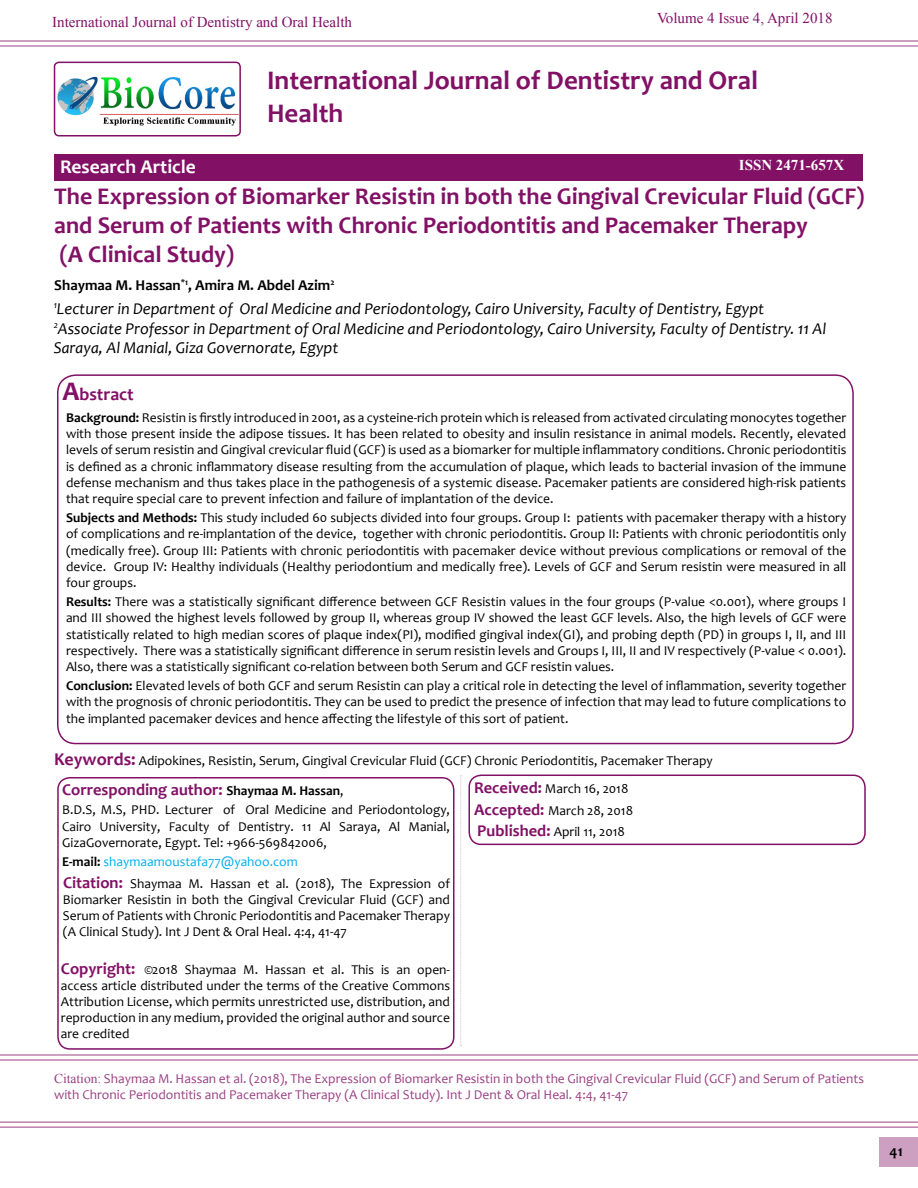
<style>
.page{position:relative;width:918px;height:1188px;background:#fff}
.page>*{position:absolute;margin:0;border:0;box-sizing:border-box;transform-origin:0 0}
.t1{font:700 27px/32.4px "Candara";color:#821166}
.t2{font:700 24px/28.8px "Candara";color:#821166}
.t3{font:700 19.5px "Candara";color:#fff}
.t4{font:700 18px "Candara";color:#821166}
.t5{font:italic 16.5px/19.8px "Candara";color:#000}
.t6{font:700 16.5px "Candara";color:#821166}
.t7{font:15px "Times New Roman";color:#821166}
.t8{font:700 15px "Candara";color:#000}
.t9{font:700 15px "Times New Roman";color:#fff}
.t10{font:13.5px/16.2px "Candara";color:#000;text-align:justify}
.t11{font:13.5px/16.2px "Candara";color:#821166}
.t12{font:13.5px "Candara";color:#00aeef}
.s1{font-size:27px}
.s2{font-weight:700}
.s3{font-weight:700;font-size:18px;color:#821166}
.s4{font-weight:700;font-size:16.5px;color:#821166}
.s5{font-size:13.5px;color:#000}
.s6{font-weight:400;font-size:13.5px;color:#000}
.s7{font-weight:700;color:#000}
.s8{font-family:"Times New Roman"}
</style>
<div class="page">
<hr style="left:0;top:40px;width:918px;height:2px;background:#821166">
<hr style="left:0;top:45px;width:918px;height:2px;background:#821166">
<hr style="left:0;top:1054px;width:918px;height:2px;background:#821166">
<hr style="left:0;top:1059px;width:918px;height:2px;background:#821166">
<hr style="left:0;top:1122px;width:918px;height:1px;background:#821166">
<hr style="left:0;top:1127px;width:918px;height:1px;background:#821166">
<div style="left:879px;top:1137px;width:39px;height:30px;background:#cda0c2"></div>
<div style="left:55px;top:154px;width:808px;height:27px;background:#821166"></div>
<div style="left:57px;top:374px;width:797px;height:370px;border:2px solid #821166;border-radius:18px"></div>
<img style="left:55px;top:62px;width:185px;height:64px">
<div style="left:54px;top:62px;width:187px;height:75px;border:2px solid #821166;border-radius:4px"></div>
<div style="left:57px;top:777px;width:398px;height:273px;border:2px solid #821166;border-radius:12px"></div>
<div style="left:468px;top:775px;width:398px;height:70px;border:2px solid #821166;border-radius:12px"></div>
<svg style="left:460px;top:775px;width:2px;height:271px"></svg>
<p class="t7" style="left:52px;top:12px;width:301px">International Journal of Dentistry and Oral Health</p>
<p class="t7" style="left:657px;top:7px;width:177px">Volume 4 Issue 4, April 2018</p>
<h3 class="t3" style="left:60px;top:154px;width:137px">Research Article</h3>
<h1 class="t1" style="left:267px;top:64px;width:493px">International Journal of Dentistry and Oral<br>Health</h1>
<p class="t9" style="left:739px;top:155px;width:107px">ISSN 2471-657X</p>
<h2 class="t2" style="left:54px;top:182px;width:812px">The Expression of Biomarker Resistin in both the Gingival Crevicular Fluid (GCF) and Serum of Patients with Chronic Periodontitis and Pacemaker Therapy<br>(A Clinical Study)</h2>
<p class="t8" style="left:54px;top:276px;width:282px">Shaymaa M. Hassan<sup>*1</sup>, Amira M. Abdel Azim<sup>2</sup></p>
<p class="t5" style="left:54px;top:298px;width:774px"><sup>1</sup>Lecturer in Department of Oral Medicine and Periodontology, Cairo University, Faculty of Dentistry, Egypt<br><sup>2</sup>Associate Professor in Department of Oral Medicine and Periodontology, Cairo University, Faculty of Dentistry. 11 Al<br>Saraya, Al Manial, Giza Governorate, Egypt</p>
<h3 class="t4" style="left:62px;top:383px;width:73px"><span class="s1">A</span>bstract</h3>
<p class="t10" style="left:66px;top:409px;width:782px"><span class="s2">Background:</span> Resistin is firstly introduced in 2001, as a cysteine-rich protein which is released from activated circulating monocytes together with those present inside the adipose tissues. It has been related to obesity and insulin resistance in animal models. Recently, elevated levels of serum resistin and Gingival crevicular fluid (GCF) is used as a biomarker for multiple inflammatory conditions. Chronic periodontitis is defined as a chronic inflammatory disease resulting from the accumulation of plaque, which leads to bacterial invasion of the immune defense mechanism and thus takes place in the pathogenesis of a systemic disease. Pacemaker patients are considered high-risk patients that require special care to prevent infection and failure of implantation of the device.</p>
<p class="t10" style="left:66px;top:510px;width:782px"><span class="s2">Subjects and Methods:</span> This study included 60 subjects divided into four groups. Group I: patients with pacemaker therapy with a history of complications and re-implantation of the device, together with chronic periodontitis. Group II: Patients with chronic periodontitis only (medically free). Group III: Patients with chronic periodontitis with pacemaker device without previous complications or removal of the device. Group IV: Healthy individuals (Healthy periodontium and medically free). Levels of GCF and Serum resistin were measured in all four groups.</p>
<p class="t10" style="left:66px;top:594px;width:782px"><span class="s2">Results:</span> There was a statistically significant difference between GCF Resistin values in the four groups (P-value &lt;0.001), where groups I and III showed the highest levels followed by group II, whereas group IV showed the least GCF levels. Also, the high levels of GCF were statistically related to high median scores of plaque index(PI), modified gingival index(GI), and probing depth (PD) in groups I, II, and III respectively. There was a statistically significant difference in serum resistin levels and Groups I, III, II and IV respectively (P-value &lt; 0.001).<br>Also, there was a statistically significant co-relation between both Serum and GCF resistin values.</p>
<p class="t10" style="left:66px;top:678px;width:782px"><span class="s2">Conclusion:</span> Elevated levels of both GCF and serum Resistin can play a critical role in detecting the level of inflammation, severity together with the prognosis of chronic periodontitis. They can be used to predict the presence of infection that may lead to future complications to the implanted pacemaker devices and hence affecting the lifestyle of this sort of patient.</p>
<p class="t10" style="left:474px;top:747px;width:240px;line-height:27.9px;text-indent:-420px"><span class="s3">Keywords:</span> Adipokines, Resistin, Serum, Gingival Crevicular Fluid (GCF) Chronic Periodontitis, Pacemaker Therapy<br><span class="s4">Received:</span> March 16, 2018</p>
<p class="t10" style="left:474px;top:800px;width:161px;line-height:21.3px"><span class="s4">Accepted:</span> March 28, 2018<br><span class="s4">Published:</span> April 11, 2018</p>
<p class="t6" style="left:62px;top:780px;width:283px">Corresponding author: <span class="s5">Shaymaa M. Hassan</span><span class="s6">,</span></p>
<p class="t10" style="left:62px;top:802px;width:389px">B.D.S, M.S, PHD. Lecturer of Oral Medicine and Periodontology, Cairo University, Faculty of Dentistry. 11 Al Saraya, Al Manial, GizaGovernorate, Egypt. Tel: +966-569842006,</p>
<p class="t12" style="left:62px;top:853px;width:237px"><span class="s7">E-mail:</span> shaymaamoustafa77@yahoo.com</p>
<p class="t10" style="left:63px;top:875px;width:389px"><span class="s4">Citation:</span> Shaymaa M. Hassan et al. (2018), The Expression of Biomarker Resistin in both the Gingival Crevicular Fluid (GCF) and Serum of Patients with Chronic Periodontitis and Pacemaker Therapy (A Clinical Study). Int J Dent &amp; Oral Heal. 4:4, 41-47</p>
<p class="t10" style="left:61px;top:961px;width:391px"><span class="s4">Copyright:</span> ©2018 Shaymaa M. Hassan et al. This is an open&shy;access article distributed under the terms of the Creative Commons Attribution License, which permits unrestricted use, distribution, and reproduction in any medium, provided the original author and source are credited</p>
<p class="t11" style="left:54px;top:1071px;width:812px"><span class="s8">Citation:</span> Shaymaa M. Hassan et al. (2018), The Expression of Biomarker Resistin in both the Gingival Crevicular Fluid (GCF) and Serum of Patients with Chronic Periodontitis and Pacemaker Therapy (A Clinical Study). Int J Dent &amp; Oral Heal. 4:4, 41-47</p>
<p class="t8" style="left:890px;top:1142px;width:15px">41</p>
</div>
